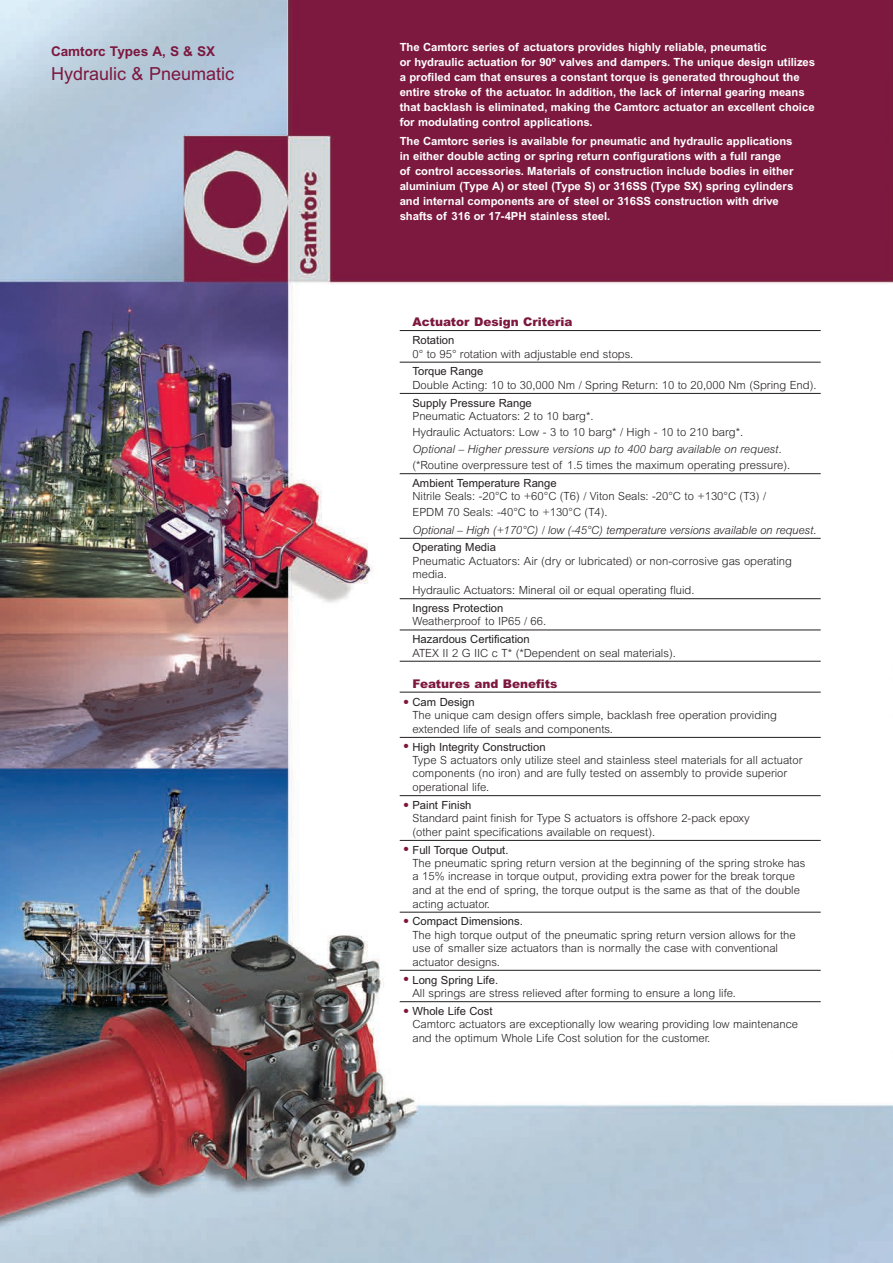
<style>
.page{position:relative;width:893px;height:1263px;background:#fff}
.page>*{position:absolute;margin:0;border:0;box-sizing:border-box;transform-origin:0 0}
.t1{font:18px "Arial";color:#7c173e}
.t2{font:700 13.5px "Arial";color:#7c173e}
.t3{font:900 12px "Arial";color:#7c173e}
.t4{font:300 11.25px/13.5px "Arial";color:#231f20}
.t5{font:700 11.25px/15px "Arial";color:#fff}
.t6{font:italic 300 11.25px "Arial";letter-spacing:-.01em;color:#231f20}
.t7{font:11.25px "Arial";color:#231f20}
.s1{font-weight:400}
</style>
<div class="page">
<img style="left:0;top:0;width:893px;height:1263px">
<hr style="left:400px;top:330px;width:421px;height:1px;background:#231f20">
<hr style="left:400px;top:362px;width:421px;height:1px;background:#231f20">
<hr style="left:400px;top:393px;width:421px;height:1px;background:#231f20">
<hr style="left:400px;top:473px;width:421px;height:1px;background:#231f20">
<hr style="left:400px;top:538px;width:421px;height:1px;background:#231f20">
<hr style="left:400px;top:598px;width:421px;height:1px;background:#231f20">
<hr style="left:400px;top:630px;width:421px;height:1px;background:#231f20">
<hr style="left:400px;top:661px;width:421px;height:1px;background:#231f20">
<hr style="left:400px;top:692px;width:421px;height:1px;background:#231f20">
<hr style="left:400px;top:737px;width:421px;height:1px;background:#231f20">
<hr style="left:400px;top:795px;width:421px;height:1px;background:#231f20">
<hr style="left:400px;top:840px;width:421px;height:1px;background:#231f20">
<hr style="left:400px;top:912px;width:421px;height:1px;background:#231f20">
<hr style="left:400px;top:970px;width:421px;height:1px;background:#231f20">
<hr style="left:400px;top:1001px;width:421px;height:1px;background:#231f20">
<p class="t2" style="left:51px;top:46px;width:165px">Camtorc Types A, S &amp; SX</p>
<h1 class="t1" style="left:51px;top:63px;width:185px">Hydraulic &amp; Pneumatic</h1>
<p class="t5" style="left:400px;top:40px;width:417px">The Camtorc series of actuators provides highly reliable, pneumatic<br>or hydraulic actuation for 90º valves and dampers. The unique design utilizes a profiled cam that ensures a constant torque is generated throughout the entire stroke of the actuator. In addition, the lack of internal gearing means that backlash is eliminated, making the Camtorc actuator an excellent choice for modulating control applications.</p>
<p class="t5" style="left:400px;top:134px;width:395px">The Camtorc series is available for pneumatic and hydraulic applications in either double acting or spring return configurations with a full range of control accessories. Materials of construction include bodies in either aluminium (Type A) or steel (Type S) or 316SS (Type SX) spring cylinders and internal components are of steel or 316SS construction with drive shafts of 316 or 17-4PH stainless steel.</p>
<p class="t3" style="left:412px;top:317px;width:161px">Actuator Design Criteria</p>
<p class="t7" style="left:412px;top:334px;width:43px">Rotation</p>
<p class="t4" style="left:412px;top:348px;width:222px">0° to 95° rotation with adjustable end stops.</p>
<p class="t7" style="left:412px;top:365px;width:72px">Torque Range</p>
<p class="t4" style="left:412px;top:379px;width:406px">Double Acting: 10 to 30,000 Nm / Spring Return: 10 to 20,000 Nm (Spring End).</p>
<p class="t7" style="left:412px;top:396px;width:121px">Supply Pressure Range</p>
<p class="t4" style="left:412px;top:409px;width:332px;line-height:15.5px">Pneumatic Actuators: 2 to 10 barg*.<br>Hydraulic Actuators: Low - 3 to 10 barg* / High - 10 to 210 barg*.</p>
<p class="t6" style="left:412px;top:445px;width:370px">Optional – Higher pressure versions up to 400 barg available on request.</p>
<p class="t4" style="left:412px;top:459px;width:379px">(*Routine overpressure test of 1.5 times the maximum operating pressure).</p>
<p class="t7" style="left:412px;top:476px;width:146px">Ambient Temperature Range</p>
<p class="t4" style="left:412px;top:490px;width:355px;line-height:15.5px">Nitrile Seals: -20°C to +60°C (T6) / Viton Seals: -20°C to +130°C (T3) /<br>EPDM 70 Seals: -40°C to +130°C (T4).</p>
<p class="t6" style="left:412px;top:526px;width:405px">Optional – High (+170°C) / low (-45°C) temperature versions available on request.</p>
<p class="t7" style="left:412px;top:541px;width:85px">Operating Media</p>
<p class="t4" style="left:412px;top:555px;width:381px">Pneumatic Actuators: Air (dry or lubricated) or non-corrosive gas operating media.</p>
<p class="t4" style="left:412px;top:584px;width:284px">Hydraulic Actuators: Mineral oil or equal operating fluid.</p>
<p class="t7" style="left:412px;top:601px;width:92px">Ingress Protection</p>
<p class="t4" style="left:412px;top:616px;width:135px">Weatherproof to IP65 / 66.</p>
<p class="t7" style="left:412px;top:633px;width:119px">Hazardous Certification</p>
<p class="t4" style="left:412px;top:647px;width:265px">ATEX II 2 G IIC c T* (*Dependent on seal materials).</p>
<p class="t3" style="left:412px;top:679px;width:147px">Features and Benefits</p>
<p class="t4" style="left:412px;top:696px;width:366px;text-indent:-9px"><sup>●</sup> <span class="s1">Cam Design<br></span>The unique cam design offers simple, backlash free operation providing extended life of seals and components.</p>
<p class="t4" style="left:412px;top:741px;width:391px;text-indent:-9px"><sup>●</sup> <span class="s1">High Integrity Construction<br></span>Type S actuators only utilize steel and stainless steel materials for all actuator components (no iron) and are fully tested on assembly to provide superior operational life.</p>
<p class="t4" style="left:412px;top:799px;width:339px;text-indent:-9px"><sup>●</sup> <span class="s1">Paint Finish<br></span>Standard paint finish for Type S actuators is offshore 2-pack epoxy (other paint specifications available on request).</p>
<p class="t4" style="left:412px;top:844px;width:395px;text-indent:-9px"><sup>●</sup> <span class="s1">Full Torque Output.<br></span>The pneumatic spring return version at the beginning of the spring stroke has a 15% increase in torque output, providing extra power for the break torque and at the end of spring, the torque output is the same as that of the double acting actuator.</p>
<p class="t4" style="left:412px;top:916px;width:385px;text-indent:-9px"><sup>●</sup> <span class="s1">Compact Dimensions.<br></span>The high torque output of the pneumatic spring return version allows for the use of smaller size actuators than is normally the case with conventional actuator designs.</p>
<p class="t4" style="left:412px;top:974px;width:325px;text-indent:-9px"><sup>●</sup> <span class="s1">Long Spring Life.<br></span>All springs are stress relieved after forming to ensure a long life.</p>
<p class="t4" style="left:412px;top:1005px;width:387px;text-indent:-9px"><sup>●</sup> <span class="s1">Whole Life Cost<br></span>Camtorc actuators are exceptionally low wearing providing low maintenance and the optimum Whole Life Cost solution for the customer.</p>
</div>
